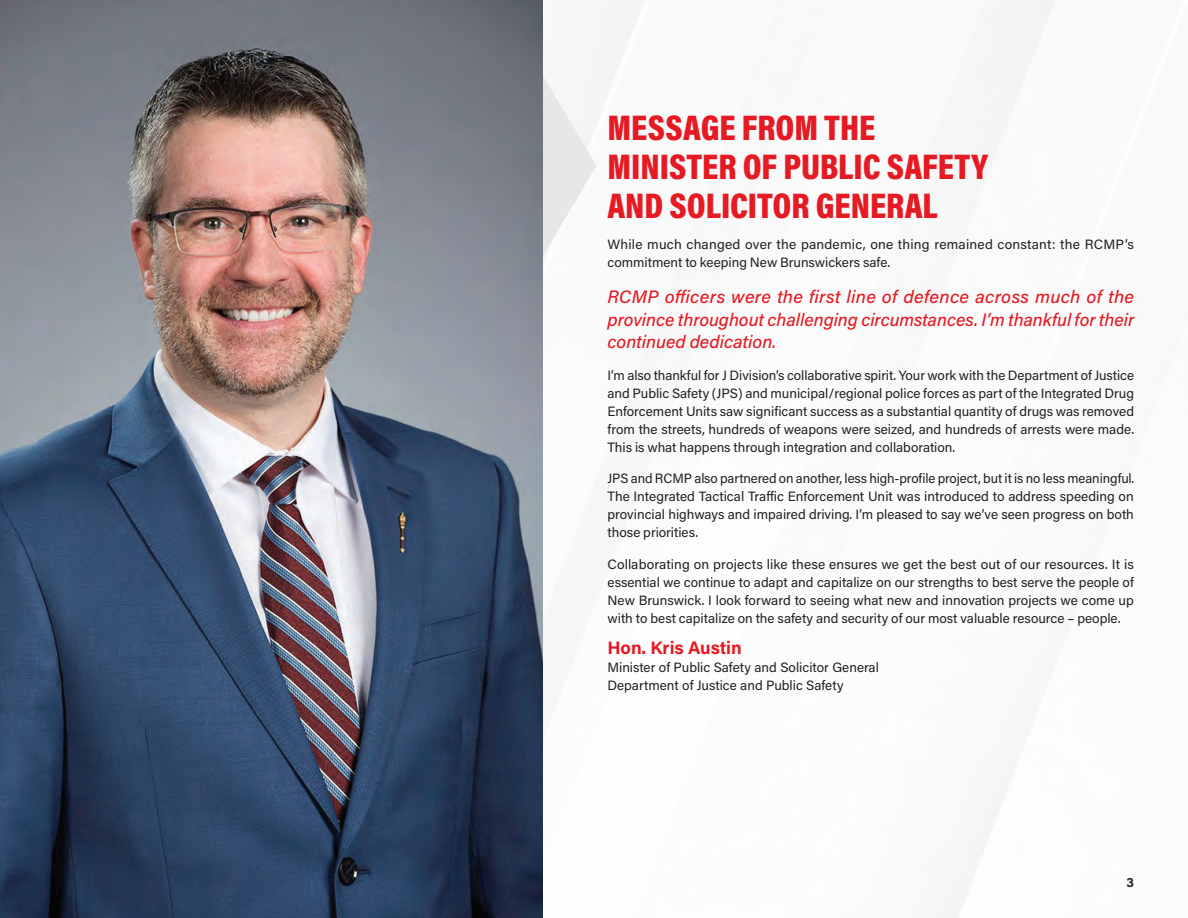
<style>
.page{position:relative;width:1188px;height:918px;background:#fff}
.page>*{position:absolute;margin:0;border:0;box-sizing:border-box;transform-origin:0 0}
.t1{font:900 36px/39px "Acumin Pro Cond";color:#e51a23}
.t2{font:italic 500 18px/22.5px "Acumin Pro";color:#e51a23;text-align:justify}
.t3{font:700 18px "Acumin Pro";letter-spacing:-.005em;color:#e51a23}
.t4{font:13.5px/18px "Acumin Pro";color:#231f20;text-align:justify}
.t5{font:700 13.5px "Acumin Pro";color:#222}
</style>
<div class="page">
<img style="left:542px;top:0;width:513px;height:918px">
<svg style="left:542px;top:46px;width:54px;height:240px"></svg>
<img style="left:0;top:0;width:542px;height:918px">
<p class="t1" style="left:608px;top:107px;width:382px">MESSAGE FROM THE<br>MINISTER OF PUBLIC SAFETY<br>AND SOLICITOR GENERAL</p>
<p class="t4" style="left:608px;top:235px;width:528px">While much changed over the pandemic, one thing remained constant: the RCMP’s commitment to keeping New Brunswickers safe.</p>
<p class="t2" style="left:608px;top:285px;width:528px">RCMP officers were the first line of defence across much of the province throughout challenging circumstances. I’m thankful for their continued dedication.</p>
<p class="t4" style="left:608px;top:366px;width:528px">I’m also thankful for J Division’s collaborative spirit. Your work with the Department of Justice and Public Safety (JPS) and municipal/regional police forces as part of the Integrated Drug Enforcement Units saw significant success as a substantial quantity of drugs was removed from the streets, hundreds of weapons were seized, and hundreds of arrests were made.<br>This is what happens through integration and collaboration.</p>
<p class="t4" style="left:608px;top:469px;width:528px">JPS and RCMP also partnered on another, less high-profile project, but it is no less meaningful.<br>The Integrated Tactical Traffic Enforcement Unit was introduced to address speeding on provincial highways and impaired driving. I’m pleased to say we’ve seen progress on both those priorities.</p>
<p class="t4" style="left:608px;top:555px;width:528px">Collaborating on projects like these ensures we get the best out of our resources. It is essential we continue to adapt and capitalize on our strengths to best serve the people of New Brunswick. I look forward to seeing what new and innovation projects we come up with to best capitalize on the safety and security of our most valuable resource – people.</p>
<p class="t3" style="left:608px;top:636px;width:136px">Hon. Kris Austin</p>
<p class="t4" style="left:608px;top:658px;width:273px">Minister of Public Safety and Solicitor General</p>
<p class="t4" style="left:608px;top:676px;width:238px">Department of Justice and Public Safety</p>
<p class="t5" style="left:1126px;top:873px;width:9px">3</p>
</div>
